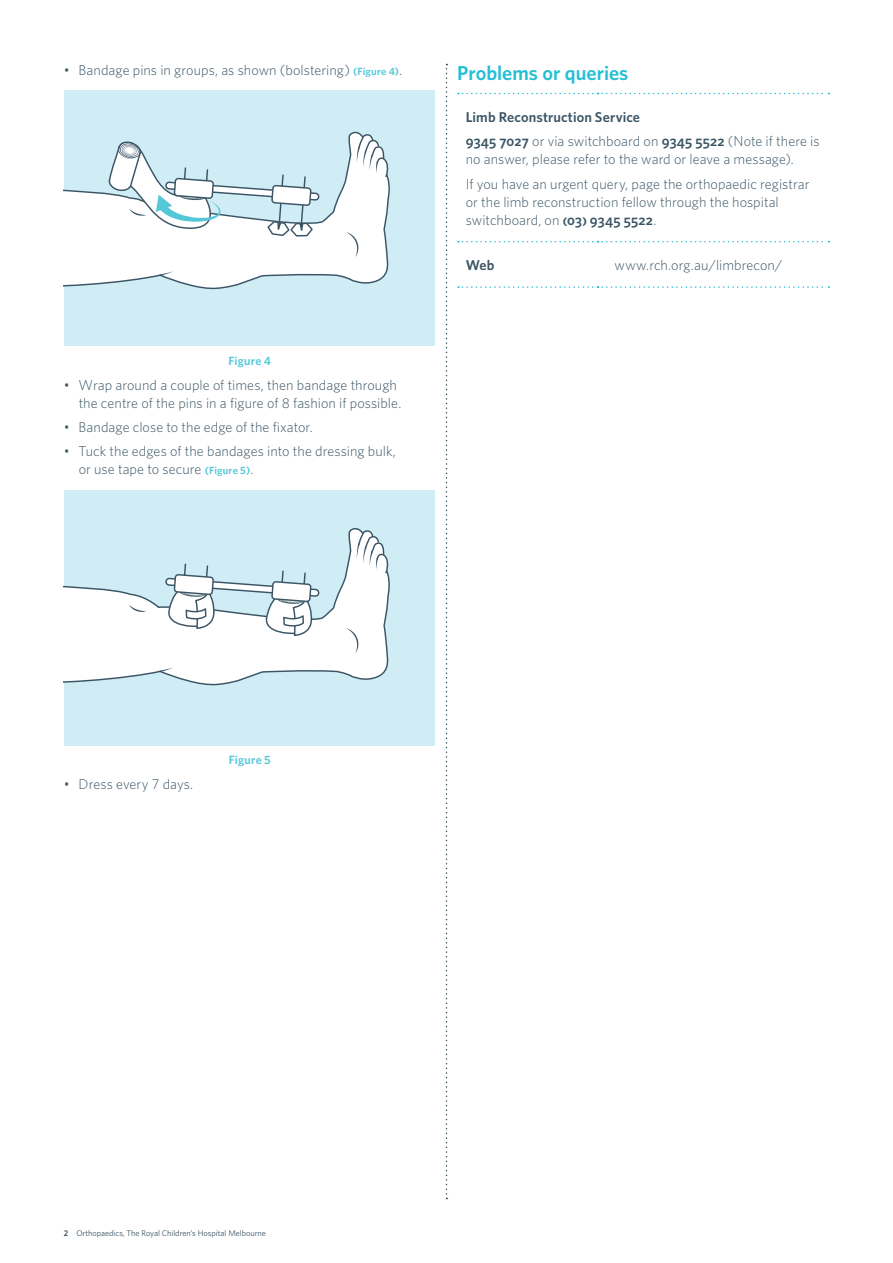
<style>
.page{position:relative;width:893px;height:1263px;background:#fff}
.page>*{position:absolute;margin:0;border:0;box-sizing:border-box;transform-origin:0 0}
.SUB_HEABING{font:600 20.25px "Whitney";color:#23bfd5}
.BODY_COPY{font:300 14.25px/18px "Whitney";letter-spacing:.005em;color:#3b5566}
.BODY_COPY-2{font:600 14.25px "Whitney";letter-spacing:.01em;color:#3b5566}
.t1{font:600 12px "Whitney";letter-spacing:.015em;color:#54c7d9}
.t2{font:8.25px "Whitney";color:#3b5566}
.s1{font-weight:600;font-size:10.5px;color:#54c7d9}
.s2{font-family:"Whitney Semibold SC";font-weight:400}
.s3{font-weight:600}
</style>
<div class="page">
<svg style="left:446px;top:64px;width:1px;height:1135px"></svg>
<div style="left:64px;top:91px;width:370px;height:255px;background:#d0ecf4"></div>
<svg style="left:64px;top:132px;width:326px;height:157px"></svg>
<div style="left:64px;top:490px;width:370px;height:255px;background:#d0ecf4"></div>
<svg style="left:64px;top:528px;width:326px;height:157px"></svg>
<svg style="left:458px;top:93px;width:371px;height:1px"></svg>
<svg style="left:458px;top:241px;width:371px;height:1px"></svg>
<svg style="left:458px;top:286px;width:371px;height:2px"></svg>
<p class="BODY_COPY" style="left:64px;top:61px;width:340px">• Bandage pins in groups, as shown (bolstering) <span class="s1">(Figure 4)</span>.</p>
<p class="t1" style="left:229px;top:354px;width:44px">Figure 4</p>
<p class="BODY_COPY" style="left:79px;top:375px;width:324px;text-indent:-15px">• Wrap around a couple of times, then bandage through the centre of the pins in a figure of 8 fashion if possible.</p>
<p class="BODY_COPY" style="left:64px;top:418px;width:250px">• Bandage close to the edge of the fixator.</p>
<p class="BODY_COPY" style="left:79px;top:442px;width:319px;text-indent:-15px">• Tuck the edges of the bandages into the dressing bulk, or use tape to secure <span class="s1">(Figure 5)</span>.</p>
<p class="SUB_HEABING" style="left:457px;top:61px;width:173px">Problems or queries</p>
<p class="BODY_COPY-2" style="left:466px;top:108px;width:176px">Limb Reconstruction Service</p>
<p class="BODY_COPY" style="left:466px;top:132px;width:355px"><span class="s2">9345 7027</span> or via switchboard on <span class="s2">9345 5522</span> (Note if there is no answer, please refer to the ward or leave a message).</p>
<p class="BODY_COPY" style="left:466px;top:175px;width:345px">If you have an urgent query, page the orthopaedic registrar or the limb reconstruction fellow through the hospital switchboard, on <span class="s2">(03) 9345 5522</span>.</p>
<p class="BODY_COPY-2" style="left:466px;top:256px;width:30px">Web</p>
<p class="BODY_COPY" style="left:614px;top:256px;width:169px">www.rch.org.au/limbrecon/</p>
<p class="BODY_COPY" style="left:64px;top:775px;width:131px">• Dress every 7 days.</p>
<p class="t1" style="left:229px;top:753px;width:43px">Figure 5</p>
<p class="t2" style="left:64px;top:1227px;width:204px"><span class="s3">2</span> Orthopaedics, The Royal Children’s Hospital Melbourne</p>
</div>
